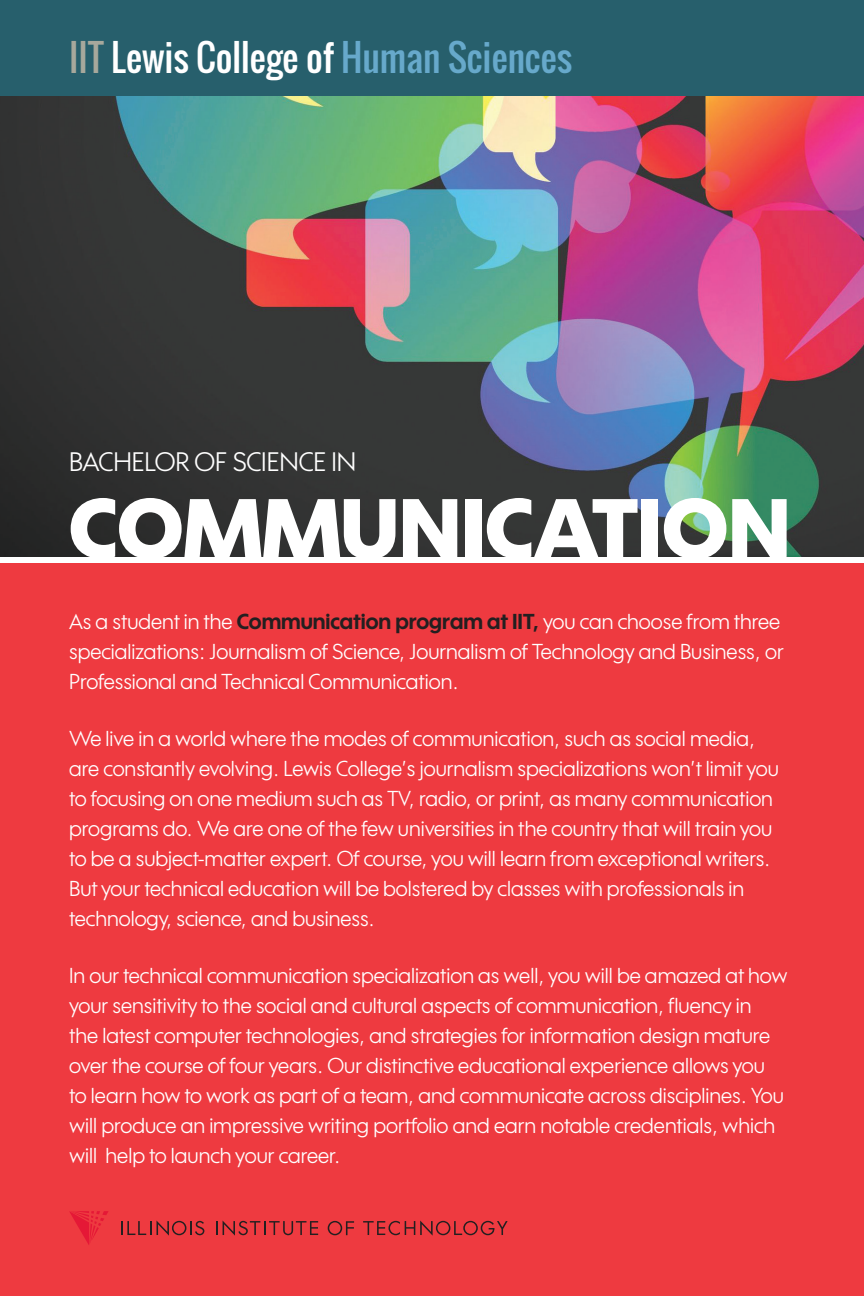
<style>
.page{position:relative;width:864px;height:1296px;background:#fff}
.page>*{position:absolute;margin:0;border:0;box-sizing:border-box;transform-origin:0 0}
.t1{font:900 82px "Wes FY";color:#fff}
.t2{font:36px "Oswald";color:#fff}
.Normal__Web{font:26px "Wes FY";color:#fff}
.Normal__Web-2{font:21px/30px "Wes FY";color:#fff}
.s1{color:#a7a89c}
.s2{color:#67a9cb}
.s3{font-weight:700;color:#231f20}
</style>
<div class="page">
<img style="left:0;top:95px;width:864px;height:462px">
<div style="left:0;top:563px;width:864px;height:733px;background:#ee3a40"></div>
<div style="left:0;top:0;width:864px;height:95px;background:#275f6c"></div>
<svg style="left:69px;top:1211px;width:40px;height:34px"></svg>
<svg style="left:122px;top:1221px;width:29px;height:14px"></svg>
<svg style="left:216px;top:1221px;width:1px;height:14px"></svg>
<svg style="left:157px;top:1220px;width:47px;height:16px"></svg>
<svg style="left:223px;top:1220px;width:95px;height:16px"></svg>
<svg style="left:363px;top:1220px;width:145px;height:16px"></svg>
<svg style="left:328px;top:1221px;width:26px;height:14px"></svg>
<p class="t2" style="left:69px;top:31px;width:505px"><span class="s1">IIT</span> Lewis College of <span class="s2">Human Sciences</span></p>
<p class="Normal__Web" style="left:69px;top:446px;width:289px">BACHELOR OF SCIENCE IN</p>
<p class="t1" style="left:69px;top:477px;width:723px">COMMUNICATION</p>
<p class="Normal__Web-2" style="left:69px;top:606px;width:716px">As a student in the <span class="s3">Communication program at IIT,</span> you can choose from three specializations: Journalism of Science, Journalism of Technology and Business, or<br>Professional and Technical Communication.</p>
<p class="Normal__Web-2" style="left:69px;top:723px;width:711px">We live in a world where the modes of communication, such as social media, are constantly evolving. Lewis College’s journalism specializations won’t limit you to focusing on one medium such as TV, radio, or print, as many communication programs do. We are one of the few universities in the country that will train you to be a subject-matter expert. Of course, you will learn from exceptional writers.<br>But your technical education will be bolstered by classes with professionals in technology, science, and business.</p>
<p class="Normal__Web-2" style="left:69px;top:960px;width:720px">In our technical communication specialization as well, you will be amazed at how your sensitivity to the social and cultural aspects of communication, fluency in<br>the latest computer technologies, and strategies for information design mature over the course of four years. Our distinctive educational experience allows you to learn how to work as part of a team, and communicate across disciplines. You will produce an impressive writing portfolio and earn notable credentials, which will help to launch your career.</p>
</div>
